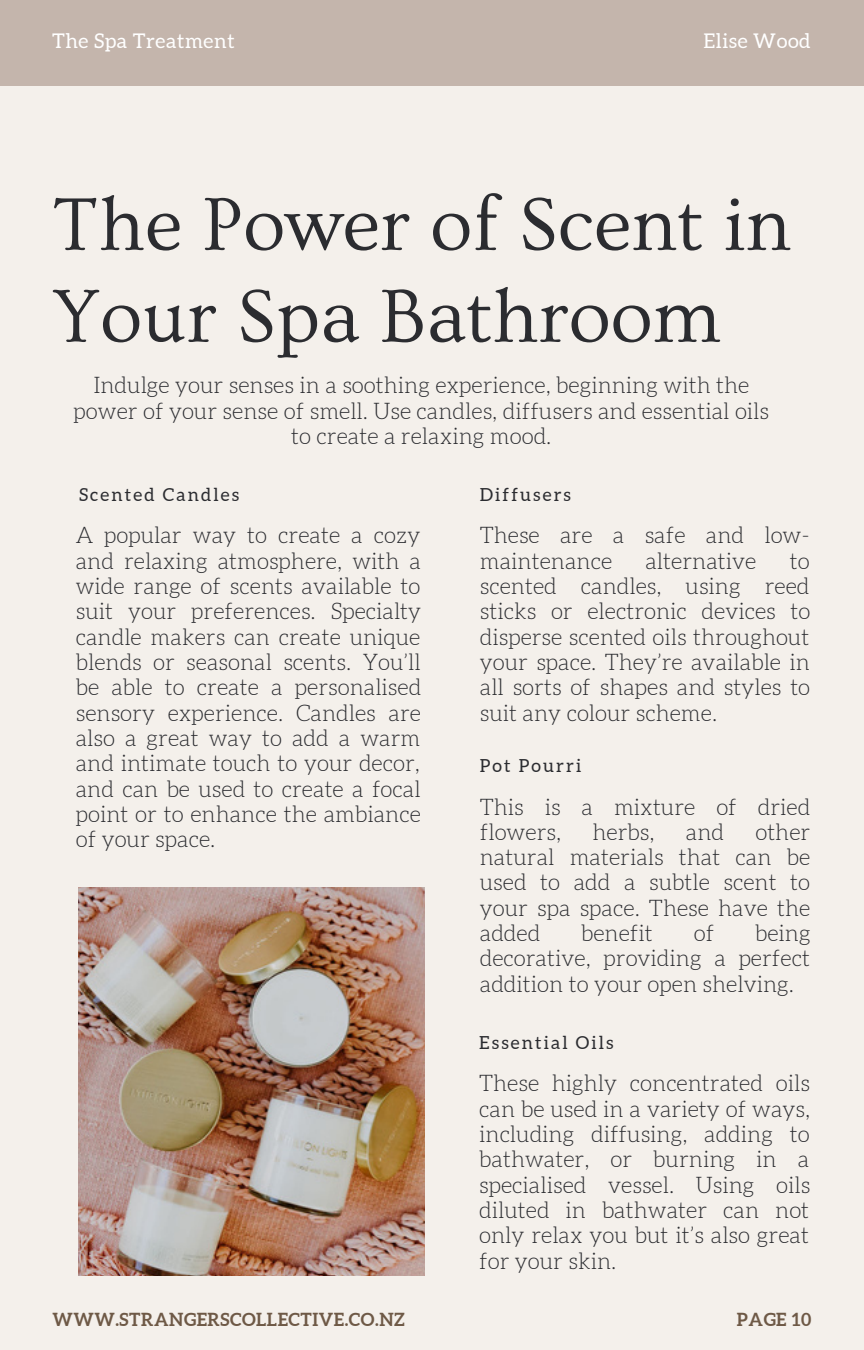
<style>
.page{position:relative;width:864px;height:1350px;background:#f4f0eb}
.page>*{position:absolute;margin:0;border:0;box-sizing:border-box;transform-origin:0 0}
.t1{font:78.08px/91.8px "Ovo";color:#2b2c30}
.t2{font:300 22.5px/25.2px "Aleo";color:#2b2c30;text-align:justify}
.t3{font:20.25px "Aleo";letter-spacing:.03em;color:#fff}
.t4{font:18px "Aleo";letter-spacing:.12em;color:#2b2c30}
.t5{font:700 18px "Aleo";letter-spacing:.03em;color:#6e5946}
</style>
<div class="page">
<div style="left:0;top:0;width:864px;height:85px;background:#c4b5ac"></div>
<img style="left:79px;top:887px;width:346px;height:389px">
<p class="t3" style="left:52px;top:32px;width:184px">The Spa Treatment</p>
<p class="t3" style="left:703px;top:32px;width:109px">Elise Wood</p>
<p class="t1" style="left:52px;top:180px;width:741px">The Power of Scent in<br>Your Spa Bathroom</p>
<p class="t2" style="left:74px;top:374px;width:697px;text-align:center">Indulge your senses in a soothing experience, beginning with the power of your sense of smell. Use candles, diffusers and essential oils to create a relaxing mood.</p>
<p class="t4" style="left:79px;top:485px;width:161px">Scented Candles</p>
<p class="t2" style="left:76px;top:524px;width:347px">A popular way to create a cozy and relaxing atmosphere, with a wide range of scents available to suit your preferences. Specialty candle makers can create unique blends or seasonal scents. You’ll be able to create a personalised sensory experience. Candles are also a great way to add a warm and intimate touch to your decor, and can be used to create a focal point or to enhance the ambiance of your space.</p>
<p class="t4" style="left:480px;top:485px;width:93px">Diffusers</p>
<p class="t2" style="left:480px;top:524px;width:332px">These are a safe and low&shy;maintenance</p>
<p class="t2" style="left:645px;top:549px;width:112px">alternative</p>
<p class="t2" style="left:480px;top:549px;width:332px;text-indent:310px">to scented candles, using reed sticks or electronic devices to disperse scented oils throughout your space. They’re available in all sorts of shapes and styles to suit any colour scheme.</p>
<p class="t4" style="left:480px;top:756px;width:103px">Pot Pourri</p>
<p class="t2" style="left:480px;top:795px;width:332px">This is a mixture of dried flowers,</p>
<p class="t2" style="left:593px;top:820px;width:64px">herbs,</p>
<p class="t2" style="left:686px;top:820px;width:40px">and</p>
<p class="t2" style="left:480px;top:820px;width:332px;text-indent:276px">other natural materials that can be used to add a subtle scent to your spa space. These have the added</p>
<p class="t2" style="left:480px;top:922px;width:332px;text-indent:275px">being decorative, providing a perfect addition to your open shelving.</p>
<p class="t4" style="left:479px;top:1032px;width:136px">Essential Oils</p>
<p class="t2" style="left:479px;top:1072px;width:333px">These highly concentrated oils can be used in a variety of ways, including diffusing, adding to bathwater, or burning in a specialised vessel. Using oils diluted in bathwater can not only relax you but it’s also great for your skin.</p>
<p class="t2" style="left:581px;top:922px;width:73px">benefit</p>
<p class="t2" style="left:694px;top:922px;width:22px">of</p>
<p class="t5" style="left:53px;top:1309px;width:354px">WWW.STRANGERSCOLLECTIVE.CO.NZ</p>
<p class="t5" style="left:737px;top:1309px;width:76px">PAGE 10</p>
</div>
